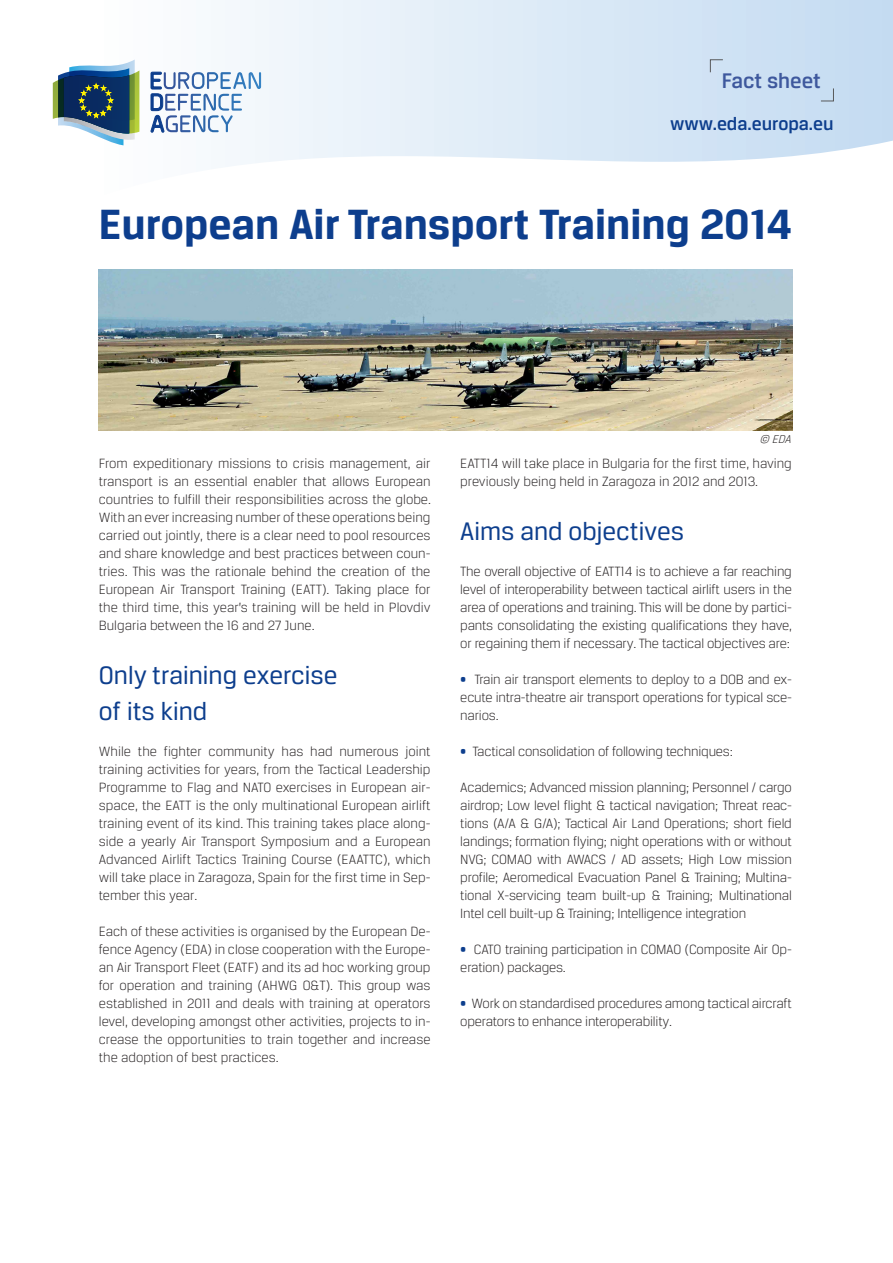
<style>
.page{position:relative;width:893px;height:1263px;background:#fff}
.page>*{position:absolute;margin:0;border:0;box-sizing:border-box;transform-origin:0 0}
.t1{font:700 45px "Breuer Text";color:#0d3e8d}
.Body{font:27px "Breuer Text";color:#0d3e8d}
.t2{font:500 22.5px "Breuer Text";color:#3e589d}
.t3{font:500 19.5px "Breuer Text";color:#0d3e8d}
.Body-2{font:300 14.25px/18px "Breuer Text";letter-spacing:-.015em;color:#231f20;text-align:justify}
.Citation{font:italic 300 12px "Breuer Text";color:#231f20}
.s1{color:#0d3e8d}
</style>
<div class="page">
<svg style="left:52px;top:0;width:841px;height:167px"></svg>
<svg style="left:710px;top:59px;width:13px;height:14px"></svg>
<svg style="left:820px;top:88px;width:14px;height:13px"></svg>
<img style="left:99px;top:269px;width:693px;height:161px">
<svg style="left:53px;top:60px;width:86px;height:85px"></svg>
<svg style="left:151px;top:72px;width:110px;height:60px"></svg>
<p class="t2" style="left:722px;top:68px;width:101px">Fact sheet</p>
<p class="t3" style="left:670px;top:113px;width:165px">www.eda.europa.eu</p>
<p class="t1" style="left:99px;top:199px;width:695px">European Air Transport Training 2014</p>
<p class="Body-2" style="left:99px;top:454px;width:334px">From expeditionary missions to crisis management, air transport is an essential enabler that allows European countries to fulfill their responsibilities across the globe.<br>With an ever increasing number of these operations being carried out jointly, there is a clear need to pool resources and share knowledge and best practices between coun&shy;tries. This was the rationale behind the creation of the European Air Transport Training (EATT). Taking place for the third time, this year’s training will be held in Plovdiv Bulgaria between the 16 and 27 June.</p>
<p class="Body" style="left:99px;top:661px;width:240px">Only training exercise</p>
<p class="Body" style="left:99px;top:697px;width:110px">of its kind</p>
<p class="Body-2" style="left:99px;top:742px;width:333px">While the fighter community has had numerous joint training activities for years, from the Tactical Leadership Programme to Flag and NATO exercises in European air&shy;space, the EATT is the only multinational European airlift training event of its kind. This training takes place along&shy;side a yearly Air Transport Symposium and a European Advanced Airlift Tactics Training Course (EAATTC), which will take place in Zaragoza, Spain for the first time in Sep&shy;tember this year.</p>
<p class="Body-2" style="left:99px;top:922px;width:333px">Each of these activities is organised by the European De&shy;fence Agency (EDA) in close cooperation with the Europe&shy;an Air Transport Fleet (EATF) and its ad hoc working group for operation and training (AHWG O&amp;T). This group was established in 2011 and deals with training at operators level, developing amongst other activities, projects to in&shy;crease the opportunities to train together and increase the adoption of best practices.</p>
<p class="Citation" style="left:759px;top:433px;width:36px">© EDA</p>
<p class="Body-2" style="left:460px;top:454px;width:333px">EATT14 will take place in Bulgaria for the first time, having previously being held in Zaragoza in 2012 and 2013.</p>
<p class="Body" style="left:460px;top:517px;width:225px">Aims and objectives</p>
<p class="Body-2" style="left:460px;top:562px;width:333px">The overall objective of EATT14 is to achieve a far reaching level of interoperability between tactical airlift users in the area of operations and training. This will be done by partici&shy;pants consolidating the existing qualifications they have, or regaining them if necessary. The tactical objectives are:</p>
<p class="Body-2" style="left:460px;top:670px;width:333px"><span class="s1">•</span> Train air transport elements to deploy to a DOB and ex&shy;ecute intra-theatre air transport operations for typical sce&shy;narios.</p>
<p class="Body-2" style="left:460px;top:742px;width:274px"><span class="s1">•</span> Tactical consolidation of following techniques:</p>
<p class="Body-2" style="left:460px;top:778px;width:333px">Academics; Advanced mission planning; Personnel / cargo airdrop; Low level flight &amp; tactical navigation; Threat reac&shy;tions (A/A &amp; G/A); Tactical Air Land Operations; short field landings; formation flying; night operations with or without NVG; COMAO with AWACS / AD assets; High Low mission profile; Aeromedical Evacuation Panel &amp; Training; Multina&shy;tional X-servicing team built-up &amp; Training; Multinational Intel cell built-up &amp; Training; Intelligence integration</p>
<p class="Body-2" style="left:460px;top:940px;width:333px"><span class="s1">•</span> CATO training participation in COMAO (Composite Air Op&shy;eration) packages.</p>
<p class="Body-2" style="left:460px;top:994px;width:333px"><span class="s1">•</span> Work on standardised procedures among tactical aircraft operators to enhance interoperability.</p>
</div>
